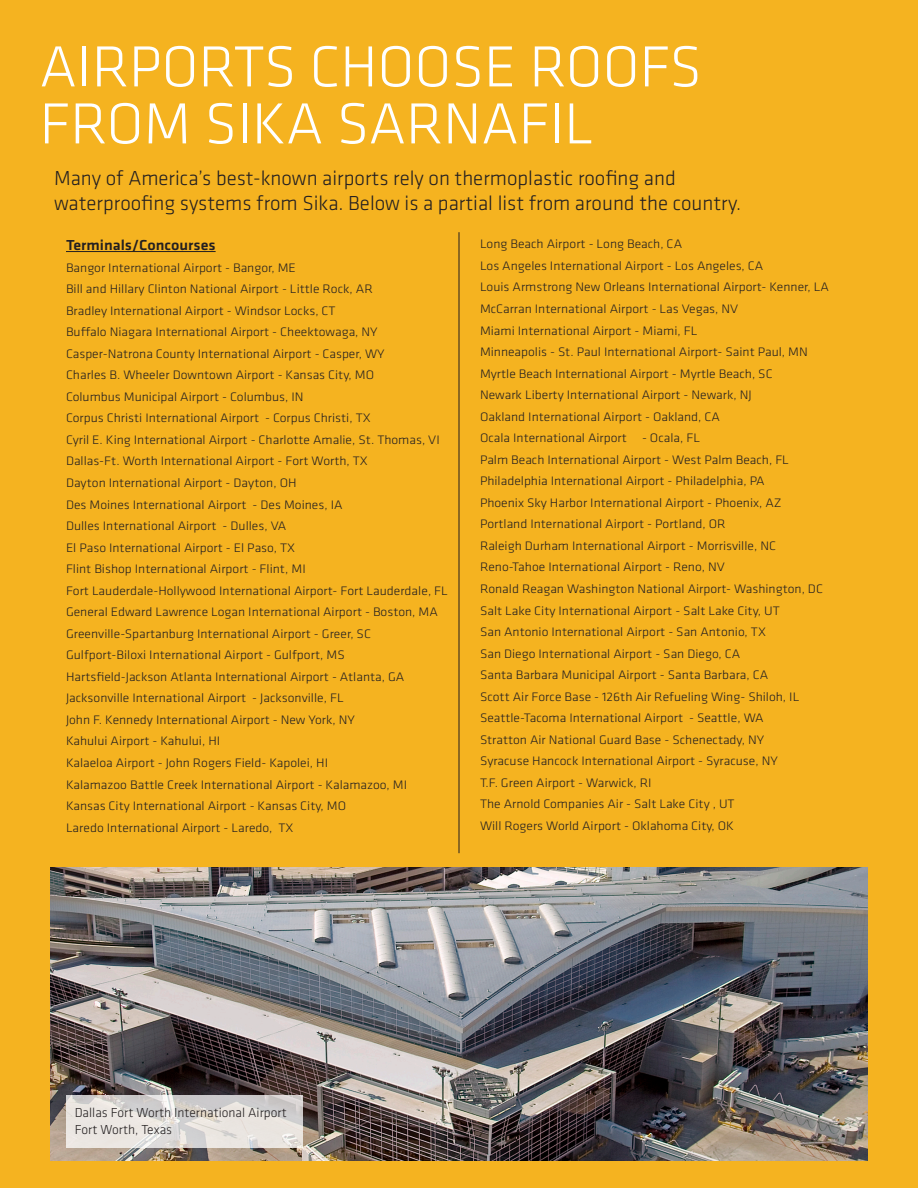
<style>
.page{position:relative;width:918px;height:1188px;background:#f5b320}
.page>*{position:absolute;margin:0;border:0;box-sizing:border-box;transform-origin:0 0}
.t1{font:300 60px/57px "Klavika";color:#fff}
.t2{font:300 21px "Klavika";color:#231f20}
.t3{font:500 15px "Klavika";color:#231f20;scale:1.07 1}
.t4{font:300 13.5px "Klavika";color:#231f20}
.t5{font:300 12.75px "Klavika";color:#231f20;scale:1.07 1}
</style>
<div class="page">
<hr style="left:459px;top:232px;width:1px;height:621px;background:#231f20">
<hr style="left:66px;top:251px;width:150px;height:1px;background:#231f20">
<img style="left:50px;top:868px;width:818px;height:293px">
<svg style="left:66px;top:1095px;width:236px;height:53px;background:#e1ddda"></svg>
<p class="t1" style="left:40px;top:37px;width:664px">AIRPORTS CHOOSE ROOFS<br>FROM SIKA SARNAFIL</p>
<p class="t2" style="left:54px;top:165px;width:623px">Many of America’s best-known airports rely on thermoplastic roofing and</p>
<p class="t2" style="left:54px;top:190px;width:689px">waterproofing systems from Sika. Below is a partial list from around the country.</p>
<p class="t3" style="left:66px;top:235px;width:141px">Terminals/Concourses</p>
<p class="t5" style="left:66px;top:260px;width:216px">Bangor International Airport - Bangor, ME</p>
<p class="t5" style="left:66px;top:281px;width:288px">Bill and Hillary Clinton National Airport - Little Rock, AR</p>
<p class="t5" style="left:66px;top:303px;width:254px">Bradley International Airport - Windsor Locks, CT</p>
<p class="t5" style="left:66px;top:324px;width:293px">Buffalo Niagara International Airport - Cheektowaga, NY</p>
<p class="t5" style="left:66px;top:346px;width:299px">Casper-Natrona County International Airport - Casper, WY</p>
<p class="t5" style="left:66px;top:367px;width:289px">Charles B. Wheeler Downtown Airport - Kansas City, MO</p>
<p class="t5" style="left:66px;top:389px;width:223px">Columbus Municipal Airport - Columbus, IN</p>
<p class="t5" style="left:66px;top:410px;width:286px">Corpus Christi International Airport - Corpus Christi, TX</p>
<p class="t5" style="left:66px;top:432px;width:351px">Cyril E. King International Airport - Charlotte Amalie, St. Thomas, VI</p>
<p class="t5" style="left:66px;top:454px;width:284px">Dallas-Ft. Worth International Airport - Fort Worth, TX</p>
<p class="t5" style="left:66px;top:475px;width:217px">Dayton International Airport - Dayton, OH</p>
<p class="t5" style="left:66px;top:497px;width:260px">Des Moines International Airport - Des Moines, IA</p>
<p class="t5" style="left:66px;top:518px;width:207px">Dulles International Airport - Dulles, VA</p>
<p class="t5" style="left:66px;top:540px;width:216px">El Paso International Airport - El Paso, TX</p>
<p class="t5" style="left:66px;top:561px;width:226px">Flint Bishop International Airport - Flint, MI</p>
<p class="t5" style="left:66px;top:583px;width:359px">Fort Lauderdale-Hollywood International Airport- Fort Lauderdale, FL</p>
<p class="t5" style="left:66px;top:604px;width:349px">General Edward Lawrence Logan International Airport - Boston, MA</p>
<p class="t5" style="left:66px;top:626px;width:287px">Greenville-Spartanburg International Airport - Greer, SC</p>
<p class="t5" style="left:66px;top:647px;width:262px">Gulfport-Biloxi International Airport - Gulfport, MS</p>
<p class="t5" style="left:66px;top:669px;width:318px">Hartsfield-Jackson Atlanta International Airport - Atlanta, GA</p>
<p class="t5" style="left:66px;top:690px;width:261px">Jacksonville International Airport - Jacksonville, FL</p>
<p class="t5" style="left:66px;top:712px;width:271px">John F. Kennedy International Airport - New York, NY</p>
<p class="t5" style="left:66px;top:734px;width:146px">Kahului Airport - Kahului, HI</p>
<p class="t5" style="left:66px;top:755px;width:246px">Kalaeloa Airport - John Rogers Field- Kapolei, HI</p>
<p class="t5" style="left:66px;top:777px;width:320px">Kalamazoo Battle Creek International Airport - Kalamazoo, MI</p>
<p class="t5" style="left:66px;top:798px;width:263px">Kansas City International Airport - Kansas City, MO</p>
<p class="t5" style="left:66px;top:820px;width:214px">Laredo International Airport - Laredo, TX</p>
<p class="t5" style="left:480px;top:236px;width:190px">Long Beach Airport - Long Beach, CA</p>
<p class="t5" style="left:480px;top:258px;width:266px">Los Angeles International Airport - Los Angeles, CA</p>
<p class="t5" style="left:480px;top:280px;width:328px">Louis Armstrong New Orleans International Airport- Kenner, LA</p>
<p class="t5" style="left:480px;top:301px;width:243px">McCarran International Airport - Las Vegas, NV</p>
<p class="t5" style="left:480px;top:323px;width:205px">Miami International Airport - Miami, FL</p>
<p class="t5" style="left:480px;top:344px;width:308px">Minneapolis - St. Paul International Airport- Saint Paul, MN</p>
<p class="t5" style="left:480px;top:366px;width:275px">Myrtle Beach International Airport - Myrtle Beach, SC</p>
<p class="t5" style="left:480px;top:387px;width:256px">Newark Liberty International Airport - Newark, NJ</p>
<p class="t5" style="left:480px;top:409px;width:226px">Oakland International Airport - Oakland, CA</p>
<p class="t5" style="left:480px;top:430px;width:207px">Ocala International Airport - Ocala, FL</p>
<p class="t5" style="left:480px;top:452px;width:290px">Palm Beach International Airport - West Palm Beach, FL</p>
<p class="t5" style="left:480px;top:473px;width:268px">Philadelphia International Airport - Philadelphia, PA</p>
<p class="t5" style="left:480px;top:495px;width:284px">Phoenix Sky Harbor International Airport - Phoenix, AZ</p>
<p class="t5" style="left:480px;top:516px;width:231px">Portland International Airport - Portland, OR</p>
<p class="t5" style="left:480px;top:538px;width:278px">Raleigh Durham International Airport - Morrisville, NC</p>
<p class="t5" style="left:480px;top:560px;width:230px">Reno-Tahoe International Airport - Reno, NV</p>
<p class="t5" style="left:480px;top:581px;width:322px">Ronald Reagan Washington National Airport- Washington, DC</p>
<p class="t5" style="left:480px;top:603px;width:282px">Salt Lake City International Airport - Salt Lake City, UT</p>
<p class="t5" style="left:480px;top:624px;width:269px">San Antonio International Airport - San Antonio, TX</p>
<p class="t5" style="left:480px;top:646px;width:245px">San Diego International Airport - San Diego, CA</p>
<p class="t5" style="left:480px;top:667px;width:271px">Santa Barbara Municipal Airport - Santa Barbara, CA</p>
<p class="t5" style="left:480px;top:689px;width:300px">Scott Air Force Base - 126th Air Refueling Wing- Shiloh, IL</p>
<p class="t5" style="left:480px;top:710px;width:267px">Seattle-Tacoma International Airport - Seattle, WA</p>
<p class="t5" style="left:480px;top:732px;width:267px">Stratton Air National Guard Base - Schenectady, NY</p>
<p class="t5" style="left:480px;top:753px;width:280px">Syracuse Hancock International Airport - Syracuse, NY</p>
<p class="t5" style="left:480px;top:775px;width:162px">T.F. Green Airport - Warwick, RI</p>
<p class="t5" style="left:480px;top:796px;width:240px">The Arnold Companies Air - Salt Lake City , UT</p>
<p class="t5" style="left:480px;top:818px;width:239px">Will Rogers World Airport - Oklahoma City, OK</p>
<p class="t4" style="left:75px;top:1105px;width:214px">Dallas Fort Worth International Airport</p>
<p class="t4" style="left:75px;top:1121px;width:99px">Fort Worth, Texas</p>
</div>
